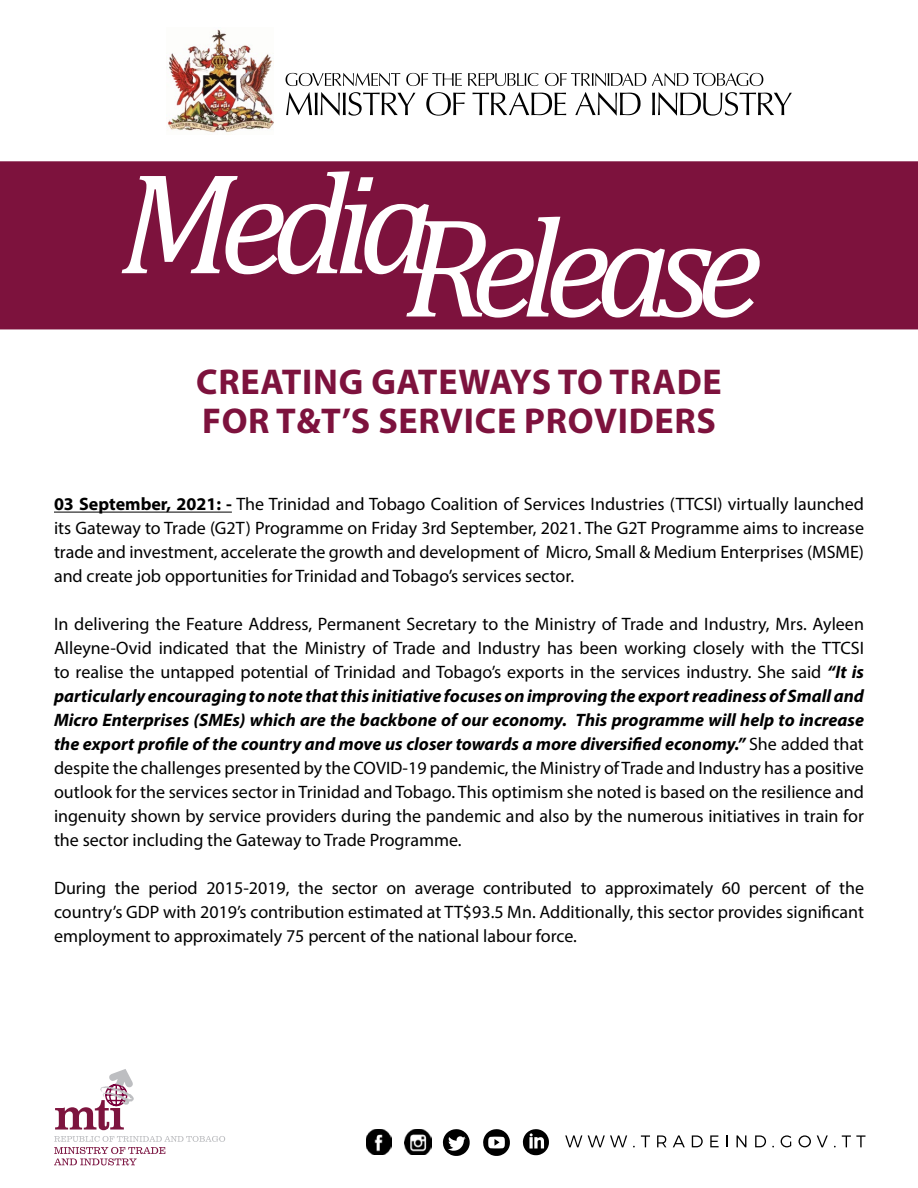
<style>
.page{position:relative;width:918px;height:1188px;background:#fff}
.page>*{position:absolute;margin:0;border:0;box-sizing:border-box;transform-origin:0 0}
.t1{font:italic 142.95px "Cambria";letter-spacing:-.1em;color:#fff}
.t2{font:700 36px/39px "Myriad Pro";letter-spacing:.02em;color:#7d123d}
.t3{font:18px/24px "Myriad Pro";color:#000;text-align:justify}
.s1{font-weight:700}
.s2{font-weight:700;font-style:italic}
</style>
<div class="page">
<svg style="left:54px;top:1136px;width:171px;height:29px"></svg>
<svg style="left:55px;top:1069px;width:79px;height:61px"></svg>
<img style="left:366px;top:1129px;width:25px;height:26px">
<img style="left:404px;top:1129px;width:27px;height:26px">
<svg style="left:523px;top:1129px;width:26px;height:26px"></svg>
<svg style="left:483px;top:1129px;width:27px;height:27px"></svg>
<svg style="left:443px;top:1129px;width:27px;height:27px"></svg>
<svg style="left:565px;top:1135px;width:17px;height:12px"></svg>
<svg style="left:588px;top:1135px;width:39px;height:12px"></svg>
<svg style="left:641px;top:1135px;width:9px;height:12px"></svg>
<svg style="left:657px;top:1135px;width:9px;height:12px"></svg>
<svg style="left:673px;top:1135px;width:12px;height:12px"></svg>
<svg style="left:692px;top:1135px;width:11px;height:12px"></svg>
<svg style="left:710px;top:1135px;width:9px;height:12px"></svg>
<svg style="left:726px;top:1135px;width:2px;height:12px"></svg>
<svg style="left:737px;top:1135px;width:9px;height:12px"></svg>
<svg style="left:755px;top:1135px;width:11px;height:12px"></svg>
<svg style="left:781px;top:1135px;width:10px;height:12px"></svg>
<svg style="left:799px;top:1135px;width:12px;height:12px"></svg>
<svg style="left:817px;top:1135px;width:11px;height:12px"></svg>
<svg style="left:842px;top:1135px;width:24px;height:12px"></svg>
<img style="left:167px;top:29px;width:107px;height:106px">
<svg style="left:286px;top:73px;width:477px;height:13px"></svg>
<svg style="left:286px;top:92px;width:506px;height:24px"></svg>
<hr style="left:54px;top:512px;width:178px;height:1px;background:#000">
<div style="left:0;top:161px;width:918px;height:169px;background:#7d123d"></div>
<h1 class="t1" style="left:119px;top:167px;width:645px"><sup>Media</sup>Release</h1>
<h2 class="t2" style="left:196px;top:361px;width:527px">CREATING GATEWAYS TO TRADE<br>FOR T&amp;T’S SERVICE PROVIDERS</h2>
<p class="t3" style="left:54px;top:492px;width:812px"><span class="s1">03 September, 2021: -</span> The Trinidad and Tobago Coalition of Services Industries (TTCSI) virtually launched its Gateway to Trade (G2T) Programme on Friday 3rd September, 2021. The G2T Programme aims to increase trade and investment, accelerate the growth and development of Micro, Small &amp; Medium Enterprises (MSME) and create job opportunities for Trinidad and Tobago’s services sector.</p>
<p class="t3" style="left:54px;top:612px;width:812px">In delivering the Feature Address, Permanent Secretary to the Ministry of Trade and Industry, Mrs. Ayleen Alleyne-Ovid indicated that the Ministry of Trade and Industry has been working closely with the TTCSI to realise the untapped potential of Trinidad and Tobago’s exports in the services industry. She said <span class="s2">“It is particularly encouraging to note that this initiative focuses on improving the export readiness of Small and Micro Enterprises (SMEs) which are the backbone of our economy. This programme will help to increase the export profile of the country and move us closer towards a more diversified economy.”</span> She added that despite the challenges presented by the COVID-19 pandemic, the Ministry of Trade and Industry has a positive outlook for the services sector in Trinidad and Tobago. This optimism she noted is based on the resilience and ingenuity shown by service providers during the pandemic and also by the numerous initiatives in train for the sector including the Gateway to Trade Programme.</p>
<p class="t3" style="left:54px;top:876px;width:812px">During the period 2015-2019, the sector on average contributed to approximately 60 percent of the country’s GDP with 2019’s contribution estimated at TT$93.5 Mn. Additionally, this sector provides significant employment to approximately 75 percent of the national labour force.</p>
</div>
